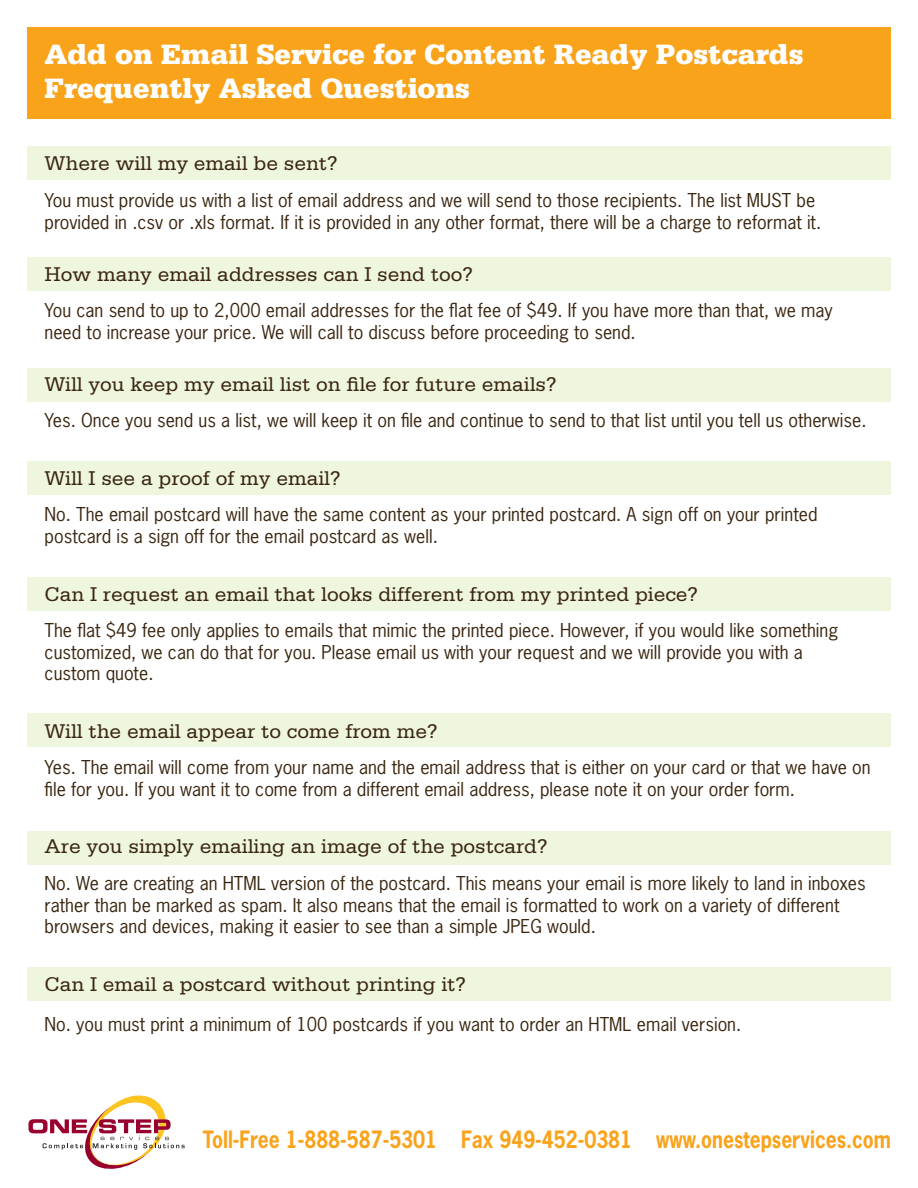
<style>
.page{position:relative;width:918px;height:1188px;background:#fff}
.page>*{position:absolute;margin:0;border:0;box-sizing:border-box;transform-origin:0 0}
.t1{font:900 29.55px "Serifa";color:#fff}
.t2{font:700 22.5px "News Gothic";color:#f9a31b;scale:.86 1}
.t3{font:21px "Serifa";color:#3a2610}
.t4{font:18px/21.6px "News Gothic";color:#3a2610}
</style>
<div class="page">
<div style="left:27px;top:27px;width:864px;height:92px;background:#f9a31b"></div>
<svg style="left:28px;top:1095px;width:157px;height:74px"></svg>
<div style="left:27px;top:146px;width:864px;height:34px;background:#eff6de"></div>
<div style="left:27px;top:257px;width:864px;height:34px;background:#eff6de"></div>
<div style="left:27px;top:368px;width:864px;height:33px;background:#eff6de"></div>
<div style="left:27px;top:461px;width:864px;height:34px;background:#eff6de"></div>
<div style="left:27px;top:577px;width:864px;height:34px;background:#eff6de"></div>
<div style="left:27px;top:713px;width:864px;height:34px;background:#eff6de"></div>
<div style="left:27px;top:831px;width:864px;height:33px;background:#eff6de"></div>
<div style="left:27px;top:967px;width:864px;height:34px;background:#eff6de"></div>
<p class="t1" style="left:45px;top:36px;width:760px">Add on Email Service for Content Ready Postcards</p>
<p class="t1" style="left:45px;top:71px;width:427px">Frequently Asked Questions</p>
<p class="t3" style="left:45px;top:152px;width:294px">Where will my email be sent?</p>
<p class="t4" style="left:45px;top:189px;width:778px">You must provide us with a list of email address and we will send to those recipients. The list MUST be provided in .csv or .xls format. If it is provided in any other format, there will be a charge to reformat it.</p>
<p class="t3" style="left:45px;top:262px;width:430px">How many email addresses can I send too?</p>
<p class="t4" style="left:45px;top:299px;width:789px">You can send to up to 2,000 email addresses for the flat fee of $49. If you have more than that, we may need to increase your price. We will call to discuss before proceeding to send.</p>
<p class="t3" style="left:45px;top:372px;width:514px">Will you keep my email list on file for future emails?</p>
<p class="t4" style="left:45px;top:410px;width:823px">Yes. Once you send us a list, we will keep it on file and continue to send to that list until you tell us otherwise.</p>
<p class="t3" style="left:45px;top:466px;width:298px">Will I see a proof of my email?</p>
<p class="t4" style="left:45px;top:504px;width:775px">No. The email postcard will have the same content as your printed postcard. A sign off on your printed postcard is a sign off for the email postcard as well.</p>
<p class="t3" style="left:45px;top:582px;width:655px">Can I request an email that looks different from my printed piece?</p>
<p class="t4" style="left:45px;top:619px;width:795px">The flat $49 fee only applies to emails that mimic the printed piece. However, if you would like something customized, we can do that for you. Please email us with your request and we will provide you with a custom quote.</p>
<p class="t3" style="left:45px;top:719px;width:394px">Will the email appear to come from me?</p>
<p class="t4" style="left:45px;top:757px;width:828px">Yes. The email will come from your name and the email address that is either on your card or that we have on file for you. If you want it to come from a different email address, please note it on your order form.</p>
<p class="t3" style="left:45px;top:835px;width:505px">Are you simply emailing an image of the postcard?</p>
<p class="t4" style="left:45px;top:872px;width:823px">No. We are creating an HTML version of the postcard. This means your email is more likely to land in inboxes rather than be marked as spam. It also means that the email is formatted to work on a variety of different browsers and devices, making it easier to see than a simple JPEG would.</p>
<p class="t3" style="left:45px;top:972px;width:423px">Can I email a postcard without printing it?</p>
<p class="t4" style="left:45px;top:1013px;width:698px">No. you must print a minimum of 100 postcards if you want to order an HTML email version.</p>
<p class="t2" style="left:203px;top:1125px;width:802px">Toll-Free 1-888-587-5301 Fax 949-452-0381 www.onestepservices.com</p>
</div>
